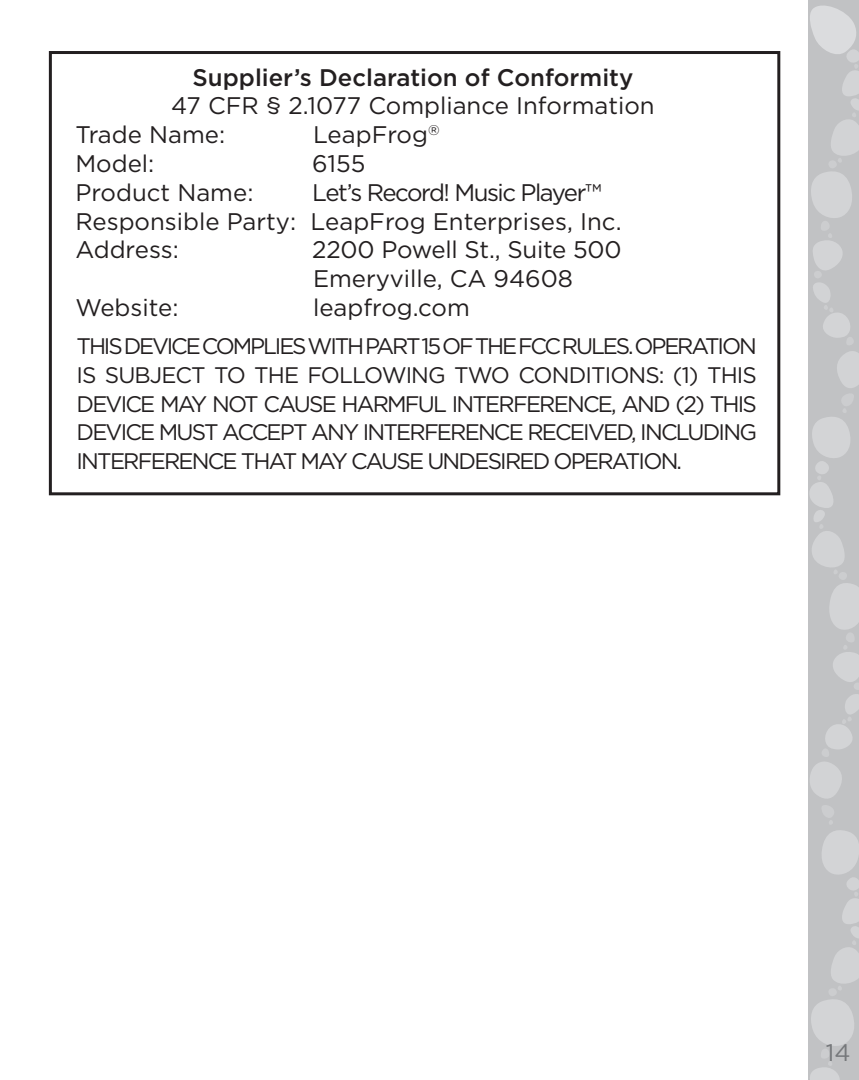
<style>
.page{position:relative;width:859px;height:1080px;background:#fff}
.page>*{position:absolute;margin:0;border:0;box-sizing:border-box;transform-origin:0 0}
.t1{font:24px/28.8px "Gotham HTF";color:#231f20}
.t2{font:500 24px "Gotham HTF";color:#231f20}
.t3{font:24px "Gotham";color:#76787b}
.t4{font:22.5px/28.8px "Gotham HTF";letter-spacing:-.08em;color:#231f20;text-align:justify}
</style>
<div class="page">
<svg style="left:808px;top:0;width:51px;height:1080px;background:#c7c8ca"></svg>
<div style="left:49px;top:51px;width:731px;height:444px;border:3px solid #231f20"></div>
<p class="t2" style="left:193px;top:63px;width:442px">Supplier’s Declaration of Conformity</p>
<p class="t1" style="left:75px;top:91px;width:581px;text-indent:96px">47 CFR § 2.1077 Compliance Information<br>Trade Name:</p>
<p class="t1" style="left:313px;top:120px;width:128px">LeapFrog<sup>®</sup></p>
<p class="t1" style="left:75px;top:149px;width:80px">Model:</p>
<p class="t1" style="left:312px;top:149px;width:55px">6155</p>
<p class="t1" style="left:75px;top:178px;width:180px">Product Name:</p>
<p class="t1" style="left:75px;top:178px;width:548px;text-indent:237px">Let’s Record! Music Player™<br>Responsible Party: LeapFrog Enterprises, Inc.<br>Address:</p>
<p class="t1" style="left:312px;top:235px;width:311px">2200 Powell St., Suite 500<br>Emeryville, CA 94608</p>
<p class="t1" style="left:75px;top:293px;width:105px">Website:</p>
<p class="t1" style="left:313px;top:293px;width:158px">leapfrog.com</p>
<p class="t4" style="left:77px;top:331px;width:682px">THIS DEVICE COMPLIES WITH PART 15 OF THE FCC RULES.OPERATION IS SUBJECT TO THE FOLLOWING TWO CONDITIONS: (1) THIS DEVICE MAY NOT CAUSE HARMFUL INTERFERENCE, AND (2) THIS DEVICE MUST ACCEPT ANY INTERFERENCE RECEIVED, INCLUDING INTERFERENCE THAT MAY CAUSE UNDESIRED OPERATION.</p>
<p class="t3" style="left:826px;top:1039px;width:26px">14</p>
</div>
